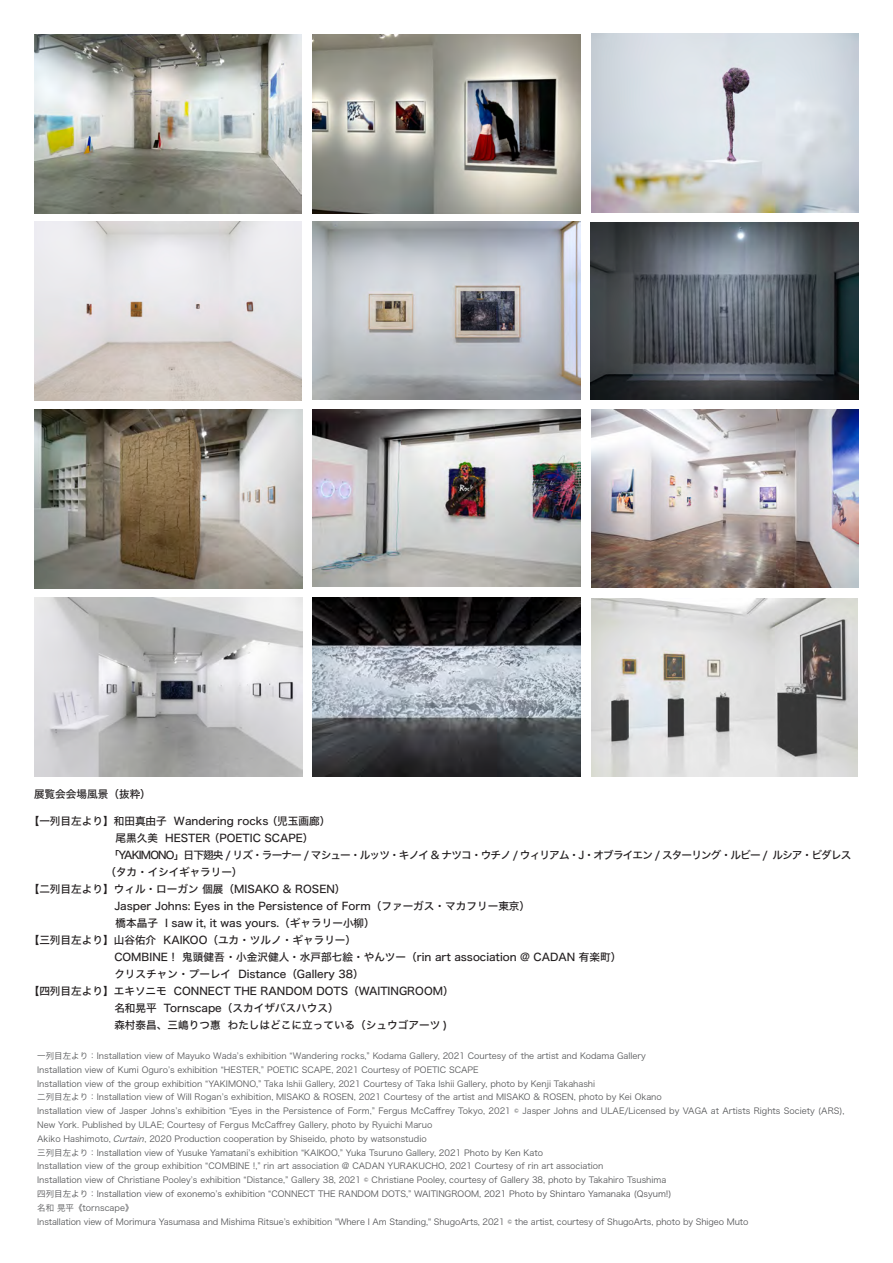
<style>
.page{position:relative;width:893px;height:1263px;background:#fff}
.page>*{position:absolute;margin:0;border:0;box-sizing:border-box;transform-origin:0 0}
.t1{font:10.65px "Hiragino Sans W5";color:#231f20}
.t2{font:10.65px "Hiragino Sans W5";letter-spacing:-.08em;color:#231f20}
.t3{font:8.55px/13.8px "Hiragino Sans W3";color:#57585a}
.t4{font:8.55px "Hiragino Sans W3";color:#535355}
.t5{font:8.55px "Hiragino Sans W3";color:#545557}
.s1{font-style:italic}
.s2{color:#57585a}
</style>
<div class="page">
<img style="left:592px;top:599px;width:266px;height:178px">
<img style="left:313px;top:598px;width:267px;height:178px">
<img style="left:312px;top:34px;width:269px;height:179px">
<img style="left:312px;top:409px;width:269px;height:177px">
<img style="left:35px;top:34px;width:267px;height:179px">
<img style="left:590px;top:222px;width:269px;height:177px">
<img style="left:591px;top:410px;width:267px;height:178px">
<img style="left:35px;top:221px;width:267px;height:179px">
<img style="left:313px;top:222px;width:267px;height:178px">
<img style="left:35px;top:598px;width:267px;height:178px">
<img style="left:591px;top:34px;width:267px;height:178px">
<img style="left:34px;top:409px;width:268px;height:179px">
<p class="t1" style="left:34px;top:785px;width:118px">展覧会会場風景（抜粋(</p>
<p class="t1" style="left:29px;top:811px;width:140px">【一列目左より】和田真由子</p>
<p class="t1" style="left:267px;top:811px;width:65px">（児玉画廊(</p>
<p class="t1" style="left:174px;top:811px;width:96px">Wandering rocks</p>
<p class="t1" style="left:209px;top:828px;width:106px">（POETIC SCAPE(</p>
<p class="t1" style="left:115px;top:828px;width:44px">尾黒久美</p>
<p class="t2" style="left:34px;top:845px;width:819px">　　　　　　 「YAKIMONO」日下翅央 / リズ・ラーナー / マシュー・ルッツ・キノイ &amp; ナツコ・ウチノ / ウィリアム・・J オブライエン / スターリング・ルビー / ルシア・ビダレス</p>
<p class="t1" style="left:34px;top:862px;width:210px">　　　　　　 （タカ・イシイギャラリー(</p>
<p class="t1" style="left:29px;top:879px;width:318px">【二列目左より】ウィル・ローガン個展（MISAKO &amp; ROSEN(</p>
<p class="t1" style="left:114px;top:896px;width:417px">Jasper Johns: Eyes in the Persistence of Form（ファーガス・マカフリー東京(</p>
<p class="t1" style="left:165px;top:913px;width:211px">I saw it it, was yours （. ギャラリー小柳(</p>
<p class="t1" style="left:165px;top:828px;width:47px">HESTER</p>
<p class="t1" style="left:115px;top:913px;width:44px">橋本晶子</p>
<p class="t1" style="left:29px;top:930px;width:129px">【三列目左より】⼭⾕佑介</p>
<p class="t1" style="left:163px;top:930px;width:194px">KAIKOO（ユカ・ツルノ・ギャラリー(</p>
<p class="t1" style="left:114px;top:947px;width:62px">COMBINE !</p>
<p class="t1" style="left:182px;top:947px;width:441px">鬼頭健吾・小金沢健人・水戸部七絵・やんツー（rin art association @ CADAN 有楽町(</p>
<p class="t1" style="left:114px;top:964px;width:118px">クリスチャン・プーレイ</p>
<p class="t1" style="left:174px;top:981px;width:281px">CONNECT THE RANDOM DOTS（WAITINGROOM(</p>
<p class="t1" style="left:238px;top:964px;width:127px">Distance（Gallery 38(</p>
<p class="t1" style="left:29px;top:981px;width:140px">【四列目左より】エキソニモ</p>
<p class="t1" style="left:164px;top:998px;width:176px">Tornscape（スカイザバスハウス(</p>
<p class="t1" style="left:114px;top:998px;width:44px">名和晃平</p>
<p class="t1" style="left:228px;top:1015px;width:221px">わたしはどこに立っている（シュウゴアーツ (</p>
<p class="t1" style="left:114px;top:1015px;width:108px">森村泰昌、三嶋りつ惠</p>
<p class="t3" style="left:37px;top:1048px;width:610px">一列目左より：Installation view of Mayuko Wada s’ exhibition “Wandering rocks,” Kodama Gallery, 2021 Courtesy of the artist and Kodama Gallery</p>
<p class="t3" style="left:37px;top:1062px;width:443px">Installation view of Kumi Oguro s’ exhibition “HESTER,” POETIC SCAPE, 2021 Courtesy of POETIC SCAPE</p>
<p class="t3" style="left:37px;top:1076px;width:559px">Installation view of the group exhibition “YAKIMONO,” Taka Ishii Gallery, 2021 Courtesy of Taka Ishii Gallery, photo by Kenji Takahashi</p>
<p class="t3" style="left:37px;top:1090px;width:626px">二列目左より：Installation view of Will Rogan s’ exhibition, MISAKO &amp; ROSEN, 2021 Courtesy of the artist and MISAKO &amp; ROSEN, photo by Kei Okano</p>
<p class="t3" style="left:37px;top:1103px;width:809px">Installation view of Jasper Johns s’ exhibition “Eyes in the Persistence of Form,” Fergus McCaffrey Tokyo, 2021 © Jasper Johns and ULAE/Licensed by VAGA at Artists Rights Society (ARS ,(<br>New York. Published by ULAE; Courtesy of Fergus McCaffrey Gallery, photo by Ryuichi Maruo</p>
<p class="t3" style="left:144px;top:1131px;width:284px">, 2020 Production cooperation by Shiseido, photo by watsonstudio</p>
<p class="t3" style="left:37px;top:1131px;width:112px">Akiko Hashimoto, <span class="s1">Curtain</span></p>
<p class="t5" style="left:37px;top:1145px;width:507px"><span class="s2">三列目左より：</span>Installation view of Yusuke Yamatani s’ exhibition “KAIKOO,” Yuka Tsuruno Gallery, 2021 Photo by Ken Kato</p>
<p class="t3" style="left:37px;top:1159px;width:568px">Installation view of the group exhibition “COMBINE !,” rin art association @ CADAN YURAKUCHO, 2021 Courtesy of rin art association</p>
<p class="t3" style="left:37px;top:1172px;width:631px">Installation view of Christiane Pooley s’ exhibition “Distance,” Gallery 38, 2021 © Christiane Pooley, courtesy of Gallery 38, photo by Takahiro Tsushima</p>
<p class="t4" style="left:37px;top:1186px;width:636px">四列目左より：Installation view of exonemo s’ exhibition “CONNECT THE RANDOM DOTS,” WAITINGROOM, 2021 Photo by Shintaro Yamanaka (Qsyum (!</p>
<p class="t3" style="left:37px;top:1200px;width:98px">名和晃平《tornscape《</p>
<p class="t3" style="left:515px;top:1214px;width:235px">the artist, courtesy of ShugoArts, photo by Shigeo Muto</p>
<p class="t3" style="left:37px;top:1214px;width:474px">Installation view of Morimura Yasumasa and Mishima Ritsue s’ exhibition "Where I Am Standing " , ShugoArts, 2021 ︎©</p>
</div>
